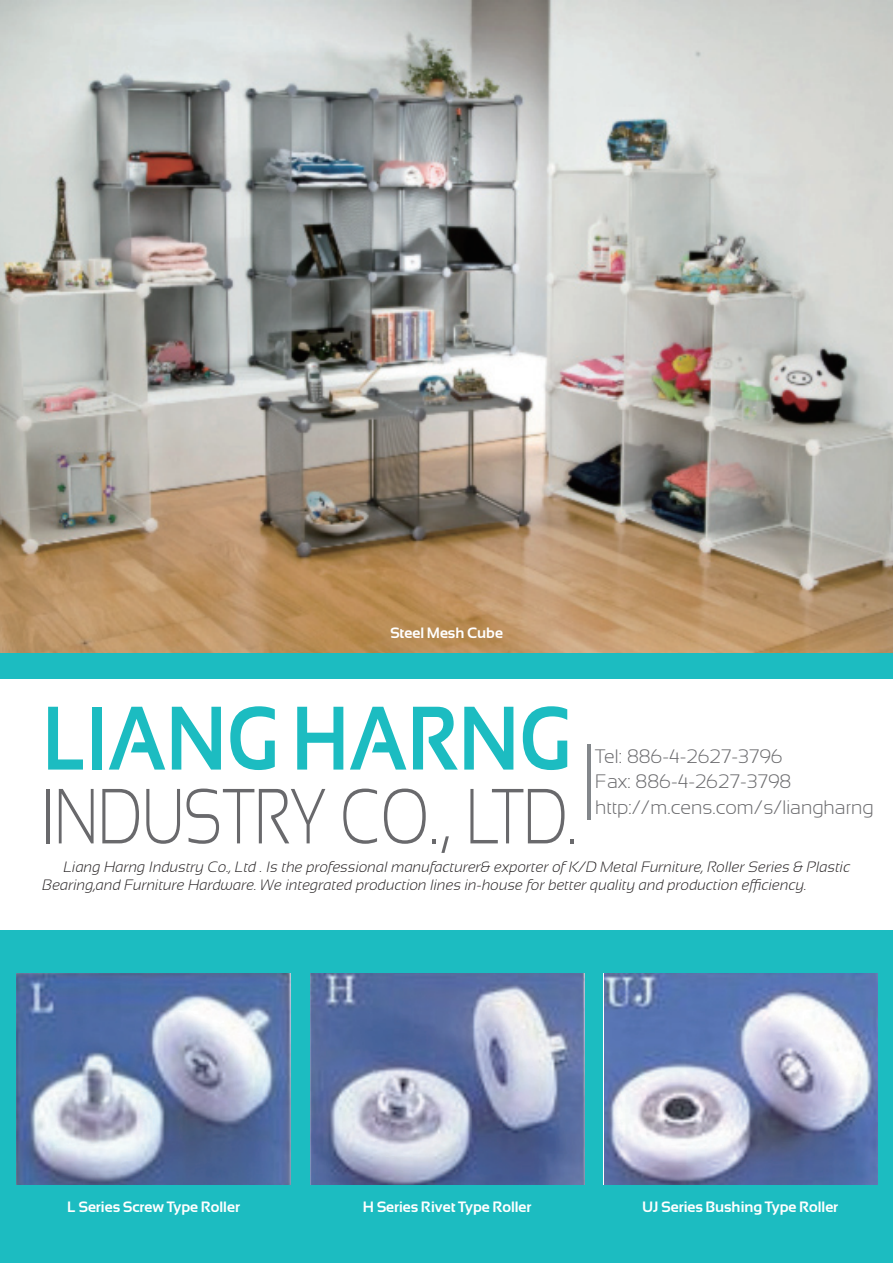
<style>
.page{position:relative;width:893px;height:1263px;background:#fff}
.page>*{position:absolute;margin:0;border:0;box-sizing:border-box;transform-origin:0 0}
.t1{font:700 90px "Sansation";color:#1cbcc1;scale:.85 1}
.t2{font:300 78px "Sansation";color:#69696c;scale:.77 1}
.t3{font:300 19.5px/25.5px "Sansation";color:#69696c}
.t4{font:italic 300 15px/18px "Sansation";color:#231f20}
.t5{font:700 15px "Sansation";color:#fff}
</style>
<div class="page">
<div style="left:0;top:643px;width:893px;height:620px;background:#1cbcc1"></div>
<div style="left:0;top:679px;width:893px;height:251px;background:#fff"></div>
<img style="left:17px;top:973px;width:274px;height:212px">
<img style="left:310px;top:973px;width:274px;height:212px">
<img style="left:605px;top:973px;width:273px;height:212px">
<hr style="left:587px;top:744px;width:3px;height:76px;background:#83878b">
<img style="left:0;top:1px;width:893px;height:651px">
<p class="t5" style="left:390px;top:624px;width:114px">Steel Mesh Cube</p>
<h1 class="t1" style="left:43px;top:688px;width:623px">LIANG HARNG</h1>
<h2 class="t2" style="left:43px;top:773px;width:696px">INDUSTRY CO., LTD.</h2>
<h3 class="t3" style="left:595px;top:743px;width:280px">Tel: 886-4-2627-3796<br>Fax: 886-4-2627-3798 http://m.cens.com/s/liangharng</h3>
<p class="t4" style="left:43px;top:858px;width:809px;text-indent:21px">Liang Harng Industry Co., Ltd . Is the professional manufacturer&amp; exporter of K/D Metal Furniture, Roller Series &amp; Plastic<br>Bearing,and Furniture Hardware. We integrated production lines in-house for better quality and production efficiency.</p>
<p class="t5" style="left:67px;top:1199px;width:174px">L Series Screw Type Roller</p>
<p class="t5" style="left:363px;top:1199px;width:170px">H Series Rivet Type Roller</p>
<p class="t5" style="left:642px;top:1199px;width:198px">UJ Series Bushing Type Roller</p>
</div>
